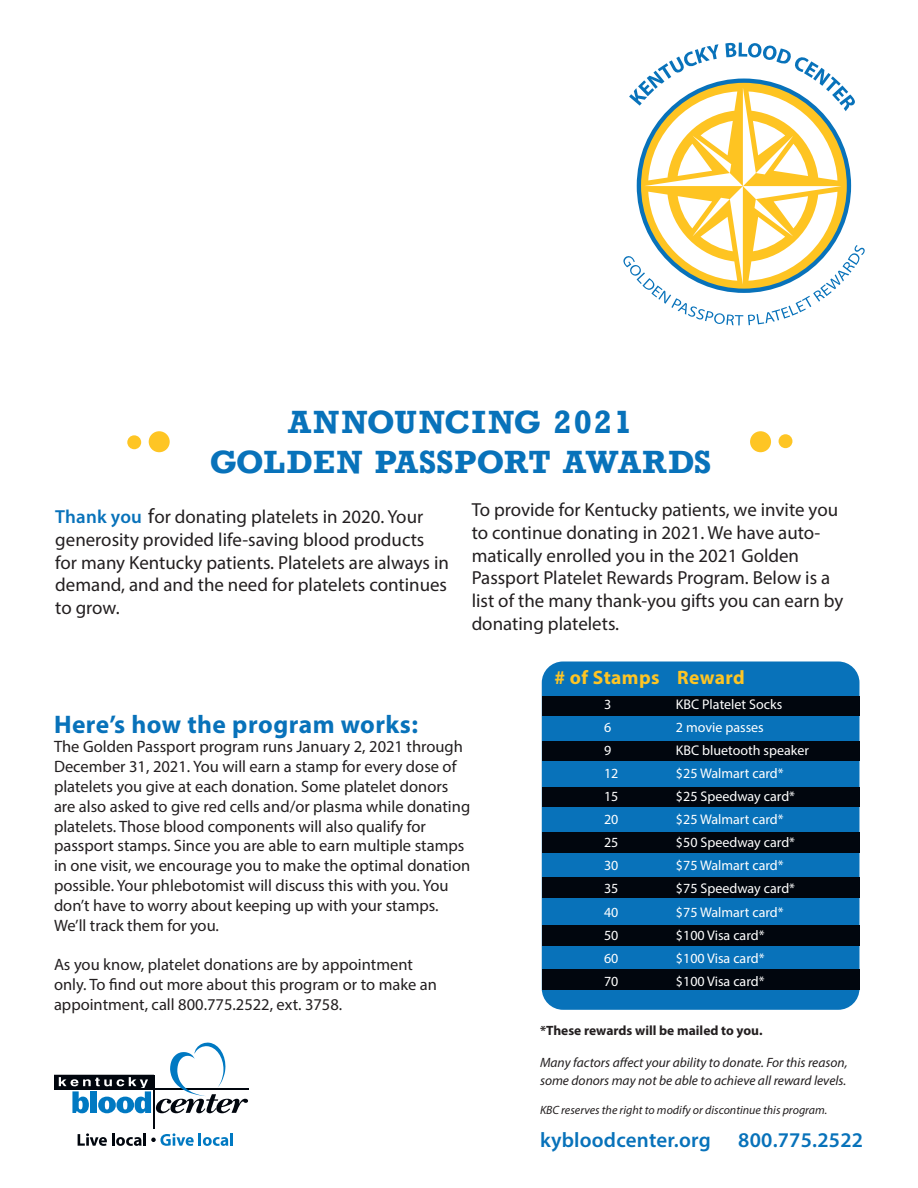
<style>
.page{position:relative;width:918px;height:1188px;background:#fff}
.page>*{position:absolute;margin:0;border:0;box-sizing:border-box;transform-origin:0 0}
.t1{font:700 33px/39.6px "Rockwell";letter-spacing:.015em;color:#0872ba;text-align:center}
.t2{font:700 25.5px "Myriad Pro";letter-spacing:.02em;color:#0872ba}
.t3{font:600 21px "Myriad Pro";letter-spacing:.01em;color:#0872ba}
.t4{font:700 19.5px "Myriad Pro";letter-spacing:.02em;color:#fec524}
.t5{font:18.9px/22.6px "Myriad Pro";color:#231f20}
.t6{font:16.5px/19.8px "Myriad Pro";color:#231f20}
.t7{font:14.1px "Myriad Pro";color:#fff}
.t8{font:italic 13.5px/18px "Myriad Pro";color:#231f20}
.t9{font:700 13.5px "Myriad Pro";color:#231f20}
.t10{font:italic 12px "Myriad Pro";color:#231f20}
.s1{font-weight:600;color:#0872ba}
.s2{font-size:20.85px}
</style>
<div class="page">
<svg style="left:54px;top:1042px;width:194px;height:71px"></svg>
<hr style="left:153px;top:1075px;width:2px;height:53px;background:#01060e">
<svg style="left:78px;top:1133px;width:155px;height:13px"></svg>
<div style="left:542px;top:662px;width:318px;height:348px;background:#0872ba;border-radius:21px"></div>
<div style="left:542px;top:696px;width:318px;height:20px;background:#01060e"></div>
<div style="left:542px;top:742px;width:318px;height:19px;background:#01060e"></div>
<div style="left:542px;top:788px;width:318px;height:19px;background:#01060e"></div>
<div style="left:542px;top:832px;width:318px;height:21px;background:#01060e"></div>
<div style="left:542px;top:877px;width:318px;height:21px;background:#01060e"></div>
<div style="left:542px;top:926px;width:318px;height:20px;background:#01060e"></div>
<div style="left:542px;top:970px;width:318px;height:20px;background:#01060e"></div>
<div style="left:149px;top:431px;width:21px;height:21px;background:#fec524;border-radius:50%"></div>
<div style="left:127px;top:435px;width:14px;height:14px;background:#fec524;border-radius:50%"></div>
<div style="left:750px;top:431px;width:21px;height:21px;background:#fec524;border-radius:50%"></div>
<div style="left:779px;top:434px;width:13px;height:14px;background:#fec524;border-radius:50%"></div>
<svg style="left:623px;top:43px;width:242px;height:282px"></svg>
<p class="t1" style="left:209px;top:403px;width:503px">ANNOUNCING 2021<br>GOLDEN PASSPORT AWARDS</p>
<p class="t5" style="left:55px;top:505px;width:395px"><span class="s1">Thank you</span> <span class="s2">f</span>or donating platelets in 2020. Your generosity provided life-saving blood products for many Kentucky patients. Platelets are always in demand, and and the need for platelets continues to grow.</p>
<p class="t5" style="left:472px;top:498px;width:368px">To provide for Kentucky patients, we invite you to continue donating in 2021. We have auto-</p>
<p class="t5" style="left:472px;top:544px;width:373px">matically enrolled you in the 2021 Golden Passport Platelet Rewards Program. Below is a list of the many thank-you gifts you can earn by donating platelets.</p>
<p class="t2" style="left:54px;top:707px;width:366px">Here’s how the program works:</p>
<p class="t6" style="left:54px;top:737px;width:418px">The Golden Passport program runs January 2, 2021 through December 31, 2021. You will earn a stamp for every dose of platelets you give at each donation. Some platelet donors are also asked to give red cells and/or plasma while donating platelets. Those blood components will also qualify for passport stamps. Since you are able to earn multiple stamps in one visit, we encourage you to make the optimal donation possible. Your phlebotomist will discuss this with you. You don’t have to worry about keeping up with your stamps.<br>We’ll track them for you.</p>
<p class="t6" style="left:54px;top:955px;width:385px">As you know, platelet donations are by appointment only. To find out more about this program or to make an appointment, call 800.775.2522, ext. 3758.</p>
<p class="t4" style="left:554px;top:665px;width:192px"># of Stamps Reward</p>
<p class="t7" style="left:604px;top:695px;width:9px">3</p>
<p class="t7" style="left:676px;top:695px;width:108px">KBC Platelet Socks</p>
<p class="t7" style="left:604px;top:718px;width:9px">6</p>
<p class="t7" style="left:676px;top:718px;width:89px">2 movie passes</p>
<p class="t7" style="left:604px;top:741px;width:9px">9</p>
<p class="t7" style="left:676px;top:741px;width:135px">KBC bluetooth speaker</p>
<p class="t7" style="left:604px;top:765px;width:16px">12</p>
<p class="t7" style="left:676px;top:765px;width:109px">$25 Walmart card*</p>
<p class="t7" style="left:604px;top:788px;width:16px">15</p>
<p class="t7" style="left:676px;top:788px;width:121px">$25 Speedway card*</p>
<p class="t7" style="left:604px;top:811px;width:16px">20</p>
<p class="t7" style="left:676px;top:811px;width:109px">$25 Walmart card*</p>
<p class="t7" style="left:604px;top:834px;width:16px">25</p>
<p class="t7" style="left:676px;top:834px;width:121px">$50 Speedway card*</p>
<p class="t7" style="left:604px;top:857px;width:16px">30</p>
<p class="t7" style="left:676px;top:857px;width:109px">$75 Walmart card*</p>
<p class="t7" style="left:604px;top:880px;width:16px">35</p>
<p class="t7" style="left:676px;top:880px;width:121px">$75 Speedway card*</p>
<p class="t7" style="left:604px;top:903px;width:16px">40</p>
<p class="t7" style="left:676px;top:903px;width:109px">$75 Walmart card*</p>
<p class="t7" style="left:604px;top:926px;width:16px">50</p>
<p class="t7" style="left:676px;top:926px;width:90px">$100 Visa card*</p>
<p class="t7" style="left:604px;top:949px;width:16px">60</p>
<p class="t7" style="left:676px;top:949px;width:90px">$100 Visa card*</p>
<p class="t7" style="left:604px;top:972px;width:16px">70</p>
<p class="t7" style="left:676px;top:972px;width:90px">$100 Visa card*</p>
<p class="t9" style="left:540px;top:1022px;width:224px">*These rewards will be mailed to you.</p>
<p class="t8" style="left:540px;top:1053px;width:309px">Many factors affect your ability to donate. For this reason, some donors may not be able to achieve all reward levels.</p>
<p class="t10" style="left:540px;top:1103px;width:289px">KBC reserves the right to modify or discontinue this program.</p>
<p class="t3" style="left:540px;top:1126px;width:172px">kybloodcenter.org</p>
<p class="t3" style="left:738px;top:1126px;width:126px">800.775.2522</p>
</div>
